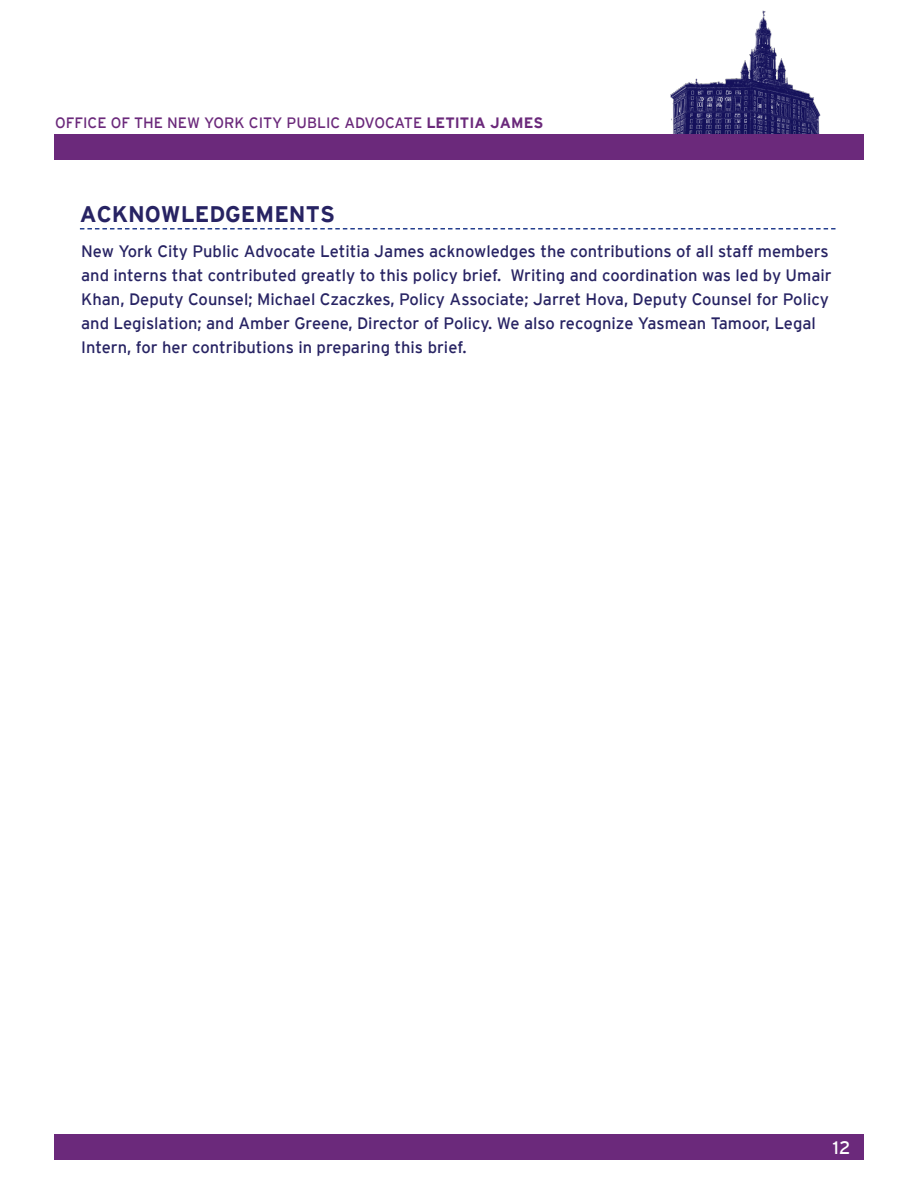
<style>
.page{position:relative;width:918px;height:1188px;background:#fff}
.page>*{position:absolute;margin:0;border:0;box-sizing:border-box;transform-origin:0 0}
.t1{font:700 22.5px "Interstate";color:#272363}
.t2{font:18px "Interstate";color:#fff}
.t3{font:16.5px/24px "Interstate";color:#272363}
.t4{font:15px "Interstate";color:#6b297b}
.s1{font-weight:700}
</style>
<div class="page">
<div style="left:54px;top:1134px;width:810px;height:26px;background:#6b297b"></div>
<img style="left:670px;top:10px;width:151px;height:124px">
<div style="left:54px;top:134px;width:810px;height:26px;background:#6b297b"></div>
<svg style="left:80px;top:228px;width:756px;height:2px"></svg>
<p class="t4" style="left:55px;top:114px;width:490px">OFFICE OF THE NEW YORK CITY PUBLIC ADVOCATE <span class="s1">LETITIA JAMES</span></p>
<p class="t1" style="left:80px;top:201px;width:256px">ACKNOWLEDGEMENTS</p>
<p class="t3" style="left:81px;top:239px;width:752px">New York City Public Advocate Letitia James acknowledges the contributions of all staff members and interns that contributed greatly to this policy brief. Writing and coordination was led by Umair Khan, Deputy Counsel; Michael Czaczkes, Policy Associate; Jarret Hova, Deputy Counsel for Policy and Legislation; and Amber Greene, Director of Policy. We also recognize Yasmean Tamoor, Legal Intern, for her contributions in preparing this brief.</p>
<p class="t2" style="left:833px;top:1138px;width:19px">12</p>
</div>
